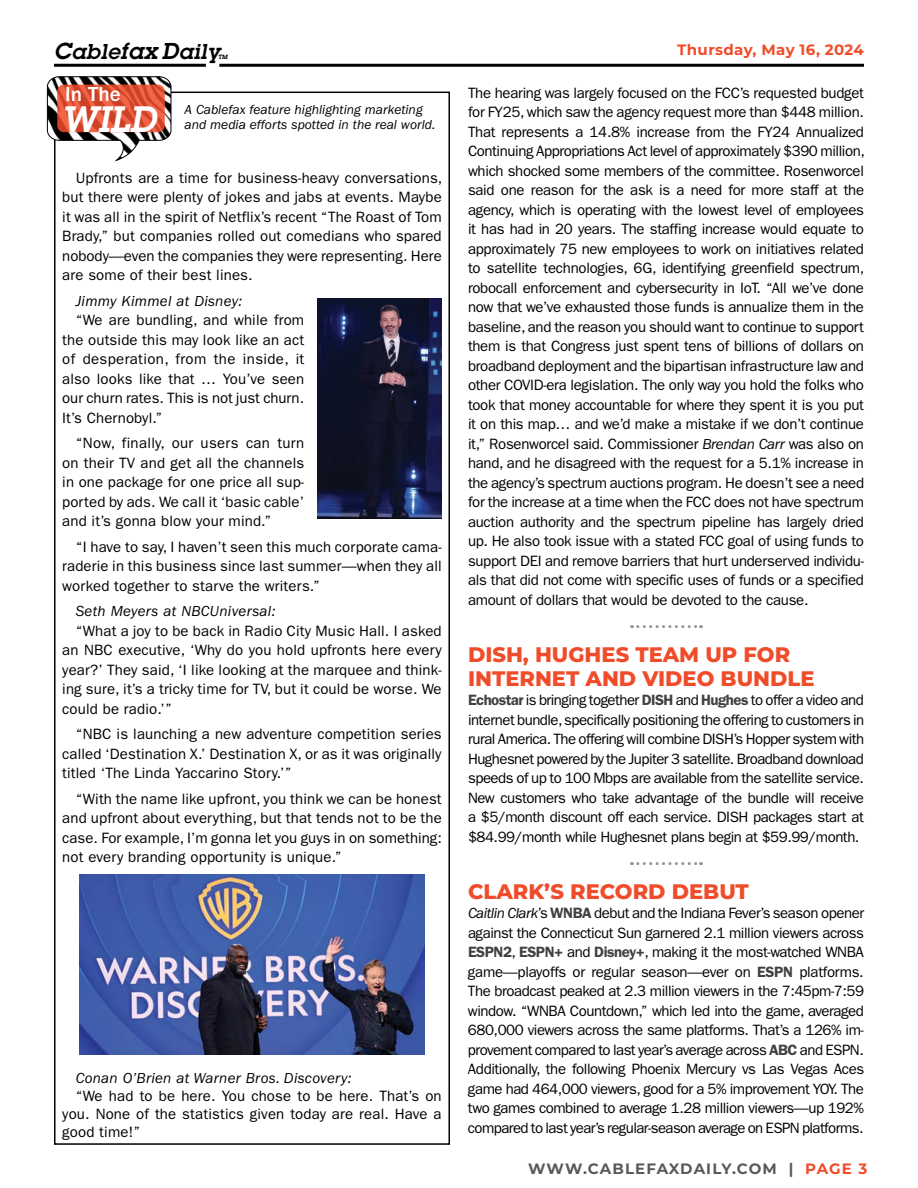
<style>
.page{position:relative;width:918px;height:1188px;background:#fff}
.page>*{position:absolute;margin:0;border:0;box-sizing:border-box;transform-origin:0 0}
.t1{font:italic 600 36px "Lubalin Graph Std";color:#fff}
.t2{font:800 21px/24px "Montserrat";color:#f04c2a}
.t3{font:italic 600 21px "Lubalin Graph Std";letter-spacing:.03em;color:#000}
.t4{font:500 21px "ITC Franklin Gothic Std";color:#fff}
.t5{font:15px/19.5px "ITC Franklin Gothic Std";letter-spacing:.01em;color:#000;text-align:justify}
.t6{font:italic 15px "ITC Franklin Gothic Std";letter-spacing:.02em;color:#000}
.t7{font:700 15px "Montserrat";letter-spacing:.075em;color:#58595b}
.t8{font:700 15px "Montserrat";letter-spacing:.025em;color:#f04c2a}
.t9{font:italic 13.5px/15px "ITC Franklin Gothic Std";color:#000}
.t10{font:italic 600 6px "Lubalin Graph Std";color:#000}
.s1{font-size:22.5px}
.s2{font-style:italic}
.s3{font-weight:600;color:#414042}
.s4{color:#f04c2a}
</style>
<div class="page">
<hr style="left:219px;top:64px;width:645px;height:3px;background:#000">
<hr style="left:54px;top:64px;width:152px;height:3px;background:#000">
<svg style="left:632px;top:625px;width:69px;height:3px"></svg>
<svg style="left:632px;top:862px;width:69px;height:3px"></svg>
<img style="left:318px;top:298px;width:124px;height:221px">
<svg style="left:47px;top:76px;width:124px;height:85px"></svg>
<svg style="left:57px;top:85px;width:108px;height:47px;background:#dd5134"></svg>
<img style="left:79px;top:874px;width:346px;height:180px">
<h2 class="t3" style="left:54px;top:38px;width:167px"><span class="s1">C</span>able<span class="s1">fax D</span>aily</h2>
<p class="t10" style="left:218px;top:53px;width:11px">TM</p>
<p class="t8" style="left:677px;top:39px;width:188px">Thursday, May 16, 2024</p>
<p class="t5" style="left:468px;top:83px;width:398px">The hearing was largely focused on the FCC’s requested budget for FY25, which saw the agency request more than $448 million.<br>That represents a 14.8% increase from the FY24 Annualized Continuing Appropriations Act level of approximately $390 million, which shocked some members of the committee. Rosenworcel said one reason for the ask is a need for more staff at the agency, which is operating with the lowest level of employees it has had in 20 years. The staffing increase would equate to approximately 75 new employees to work on initiatives related to satellite technologies, 6G, identifying greenfield spectrum, robocall enforcement and cybersecurity in IoT. “All we’ve done now that we’ve exhausted those funds is annualize them in the baseline, and the reason you should want to continue to support them is that Congress just spent tens of billions of dollars on broadband deployment and the bipartisan infrastructure law and other COVID-era legislation. The only way you hold the folks who took that money accountable for where they spent it is you put it on this map… and we’d make a mistake if we don’t continue it,” Rosenworcel said. Commissioner <span class="s2">Brendan Carr</span> was also on hand, and he disagreed with the request for a 5.1% increase in the agency’s spectrum auctions program. He doesn’t see a need for the increase at a time when the FCC does not have spectrum auction authority and the spectrum pipeline has largely dried up. He also took issue with a stated FCC goal of using funds to support DEI and remove barriers that hurt underserved individu&shy;als that did not come with specific uses of funds or a specified amount of dollars that would be devoted to the cause.</p>
<h2 class="t4" style="left:65px;top:83px;width:57px">In The</h2>
<h1 class="t1" style="left:61px;top:96px;width:97px">WILD</h1>
<p class="t9" style="left:184px;top:103px;width:252px">A Cablefax feature highlighting marketing and media efforts spotted in the real world.</p>
<p class="t5" style="left:62px;top:168px;width:382px;text-indent:14px">Upfronts are a time for business-heavy conversations, but there were plenty of jokes and jabs at events. Maybe it was all in the spirit of Netflix’s recent “The Roast of Tom Brady,” but companies rolled out comedians who spared nobody—even the companies they were representing. Here are some of their best lines.</p>
<p class="t6" style="left:76px;top:292px;width:168px">Jimmy Kimmel at Disney:</p>
<p class="t5" style="left:62px;top:310px;width:244px;text-indent:14px">“We are bundling, and while from the outside this may look like an act of desperation, from the inside, it also looks like that … You’ve seen our churn rates. This is not just churn.<br>It’s Chernobyl.”</p>
<p class="t5" style="left:62px;top:433px;width:244px;text-indent:14px">“Now, finally, our users can turn on their TV and get all the channels in one package for one price all sup&shy;ported by ads. We call it ‘basic cable’ and it’s gonna blow your mind.”</p>
<p class="t5" style="left:62px;top:537px;width:381px;text-indent:14px">“I have to say, I haven’t seen this much corporate cama&shy;raderie in this business since last summer—when they all worked together to starve the writers.”</p>
<p class="t6" style="left:76px;top:603px;width:201px">Seth Meyers at NBCUniversal:</p>
<p class="t5" style="left:62px;top:621px;width:381px;text-indent:14px">“What a joy to be back in Radio City Music Hall. I asked an NBC executive, ‘Why do you hold upfronts here every year?’ They said, ‘I like looking at the marquee and think&shy;ing sure, it’s a tricky time for TV, but it could be worse. We could be radio.’”</p>
<p class="t5" style="left:62px;top:724px;width:381px;text-indent:14px">“NBC is launching a new adventure competition series called ‘Destination X.’ Destination X, or as it was originally titled ‘The Linda Yaccarino Story.’”</p>
<p class="t5" style="left:62px;top:789px;width:381px;text-indent:14px">“With the name like upfront, you think we can be honest and upfront about everything, but that tends not to be the case. For example, I’m gonna let you guys in on something: not every branding opportunity is unique.”</p>
<h2 class="t2" style="left:468px;top:641px;width:348px">DISH, HUGHES TEAM UP FOR<br>INTERNET AND VIDEO BUNDLE</h2>
<p class="t5" style="left:468px;top:691px;width:398px"><span class="s3">Echostar</span> is bringing together <span class="s3">DISH</span> and <span class="s3">Hughes</span> to offer a video and internet bundle, specifically positioning the offering to customers in rural America. The offering will combine DISH’s Hopper system with Hughesnet powered by the Jupiter 3 satellite. Broadband download speeds of up to 100 Mbps are available from the satellite service.<br>New customers who take advantage of the bundle will receive a $5/month discount off each service. DISH packages start at $84.99/month while Hughesnet plans begin at $59.99/month.</p>
<h2 class="t2" style="left:468px;top:878px;width:282px">CLARK’S RECORD DEBUT</h2>
<p class="t5" style="left:468px;top:904px;width:398px"><span class="s2">Caitlin Clark</span>’s <span class="s3">WNBA</span> debut and the Indiana Fever’s season opener against the Connecticut Sun garnered 2.1 million viewers across <span class="s3">ESPN2</span>, <span class="s3">ESPN+</span> and <span class="s3">Disney+</span>, making it the most-watched WNBA game—playoffs or regular season—ever on <span class="s3">ESPN</span> platforms.<br>The broadcast peaked at 2.3 million viewers in the 7:45pm-7:59 window. “WNBA Countdown,” which led into the game, averaged 680,000 viewers across the same platforms. That’s a 126% im&shy;provement compared to last year’s average across <span class="s3">ABC</span> and ESPN.<br>Additionally, the following Phoenix Mercury vs Las Vegas Aces game had 464,000 viewers, good for a 5% improvement YOY. The two games combined to average 1.28 million viewers—up 192% compared to last year’s regular-season average on ESPN platforms.</p>
<p class="t6" style="left:76px;top:1069px;width:277px">Conan O’Brien at Warner Bros. Discovery:</p>
<p class="t5" style="left:62px;top:1087px;width:381px;line-height:18px;text-indent:14px">“We had to be here. You chose to be here. That’s on you. None of the statistics given today are real. Have a good time!”</p>
<p class="t7" style="left:528px;top:1158px;width:341px">WWW.CABLEFAXDAILY.COM | <span class="s4">PAGE 3</span></p>
</div>
